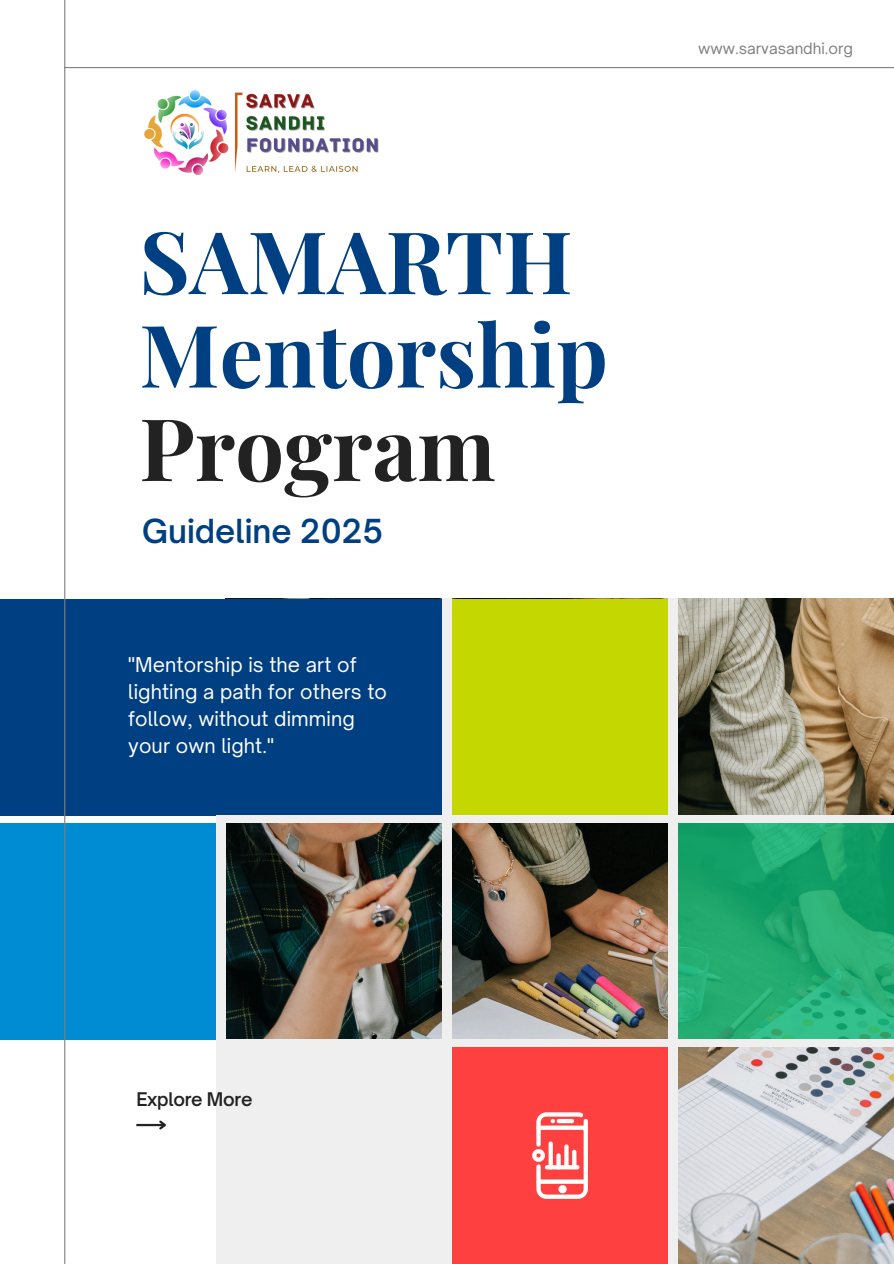
<style>
.page{position:relative;width:894px;height:1264px;background:#fff}
.page>*{position:absolute;margin:0;border:0;box-sizing:border-box;transform-origin:0 0}
.t1{font:700 86.55px/93.4px "Playfair Display";color:#004082}
.t2{font:600 31.65px "Open Sauce One";color:#004082}
.t3{font:19.5px/27px "Open Sauce One";letter-spacing:.005em;color:#fff}
.t4{font:600 18px "Open Sauce One";letter-spacing:-.02em;color:#222}
.t5{font:15px "Open Sauce One";color:#808080}
.s1{color:#222}
</style>
<div class="page">
<img style="left:226px;top:599px;width:667px;height:664px">
<div style="left:451px;top:599px;width:217px;height:216px;background:#c4d700"></div>
<div style="left:0;top:822px;width:216px;height:217px;background:#008cd3"></div>
<div style="left:226px;top:1047px;width:216px;height:216px;background:#efefef"></div>
<div style="left:451px;top:1047px;width:217px;height:216px;background:#ff4040"></div>
<svg style="left:677px;top:822px;width:216px;height:217px"></svg>
<div style="left:0;top:599px;width:442px;height:216px;background:#004082"></div>
<hr style="left:64px;top:0;width:1px;height:1263px;background:#808080">
<hr style="left:64px;top:67px;width:829px;height:1px;background:#808080">
<hr style="left:136px;top:1123px;width:29px;height:3px;background:#222">
<svg style="left:157px;top:1120px;width:9px;height:10px"></svg>
<div style="left:668px;top:599px;width:9px;height:664px;background:#efefef"></div>
<div style="left:442px;top:599px;width:9px;height:664px;background:#efefef"></div>
<div style="left:216px;top:815px;width:10px;height:448px;background:#efefef"></div>
<div style="left:216px;top:815px;width:677px;height:7px;background:#efefef"></div>
<div style="left:216px;top:1039px;width:677px;height:8px;background:#efefef"></div>
<svg style="left:532px;top:1112px;width:55px;height:86px"></svg>
<img style="left:144px;top:90px;width:235px;height:85px">
<p class="t1" style="left:139px;top:211px;width:470px">SAMARTH<br>Mentorship<br><span class="s1">Program</span></p>
<h1 class="t2" style="left:142px;top:511px;width:242px">Guideline 2025</h1>
<h2 class="t3" style="left:128px;top:651px;width:260px">"Mentorship is the art of lighting a path for others to follow, without dimming your own light."</h2>
<p class="t5" style="left:698px;top:39px;width:156px">www.sarvasandhi.org</p>
<p class="t4" style="left:136px;top:1087px;width:118px">Explore More</p>
</div>
